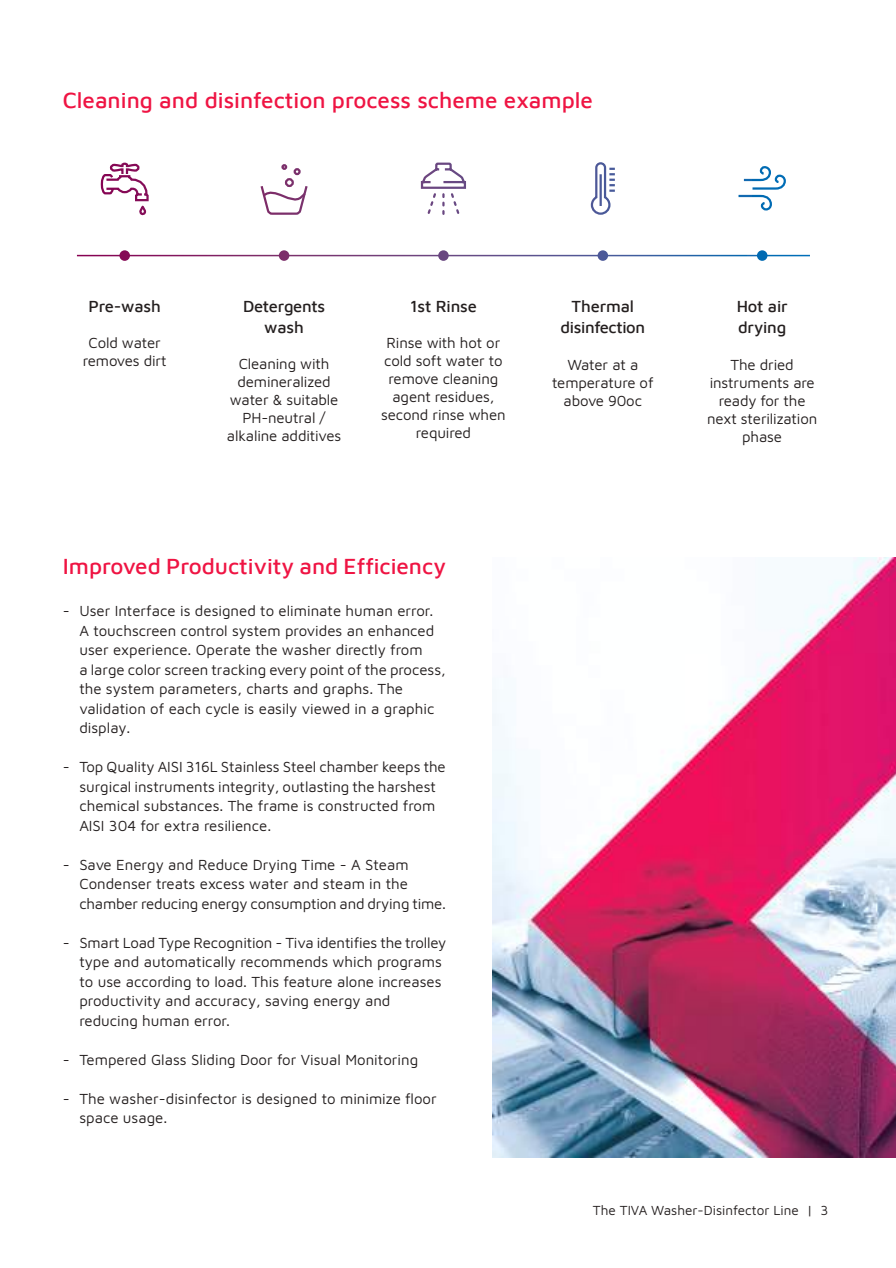
<style>
.page{position:relative;width:896px;height:1268px;background:#fff}
.page>*{position:absolute;margin:0;border:0;box-sizing:border-box;transform-origin:0 0}
.t1{font:500 22.5px "Maven Pro";color:#ef1443}
.t2{font:500 16.5px/21px "Maven Pro";letter-spacing:-.01em;color:#241f1f;text-align:center}
.t3{font:15px/19.5px "Maven Pro";color:#241f1f}
.t4{font:13.5px "Maven Pro";color:#241f1f}
</style>
<div class="page">
<img style="left:492px;top:558px;width:404px;height:599px">
<svg style="left:119px;top:250px;width:11px;height:11px"></svg>
<svg style="left:279px;top:250px;width:10px;height:11px"></svg>
<svg style="left:438px;top:250px;width:11px;height:11px"></svg>
<svg style="left:597px;top:250px;width:11px;height:11px"></svg>
<svg style="left:757px;top:250px;width:10px;height:11px"></svg>
<svg style="left:420px;top:162px;width:46px;height:53px"></svg>
<svg style="left:738px;top:166px;width:48px;height:45px"></svg>
<svg style="left:100px;top:162px;width:49px;height:54px"></svg>
<svg style="left:260px;top:164px;width:48px;height:51px"></svg>
<svg style="left:590px;top:162px;width:25px;height:53px"></svg>
<h1 class="t1" style="left:63px;top:85px;width:532px">Cleaning and disinfection process scheme example</h1>
<p class="t2" style="left:89px;top:294px;width:74px">Pre-wash</p>
<p class="t3" style="left:83px;top:333px;width:85px;line-height:18px;text-align:center">Cold water removes dirt</p>
<p class="t2" style="left:243px;top:294px;width:83px">Detergents wash</p>
<p class="t3" style="left:227px;top:354px;width:116px;line-height:18px;text-align:center">Cleaning with demineralized water &amp; suitable<br>PH-neutral / alkaline additives</p>
<p class="t2" style="left:410px;top:294px;width:68px">1st Rinse</p>
<p class="t3" style="left:381px;top:333px;width:126px;line-height:18px;text-align:center">Rinse with hot or cold soft water to remove cleaning agent residues, second rinse when required</p>
<h1 class="t1" style="left:63px;top:551px;width:385px">Improved Productivity and Efficiency</h1>
<p class="t3" style="left:79px;top:600px;width:368px;text-indent:-16px">- User Interface is designed to eliminate human error.<br>A touchscreen control system provides an enhanced user experience. Operate the washer directly from<br>a large color screen tracking every point of the process, the system parameters, charts and graphs. The validation of each cycle is easily viewed in a graphic display.</p>
<p class="t3" style="left:79px;top:756px;width:368px;text-indent:-16px">- Top Quality AISI 316L Stainless Steel chamber keeps the surgical instruments integrity, outlasting the harshest chemical substances. The frame is constructed from AISI 304 for extra resilience.</p>
<p class="t3" style="left:79px;top:854px;width:368px;text-indent:-16px">- Save Energy and Reduce Drying Time - A Steam<br>Condenser treats excess water and steam in the chamber reducing energy consumption and drying time.</p>
<p class="t3" style="left:79px;top:932px;width:368px;text-indent:-16px">- Smart Load Type Recognition - Tiva identifies the trolley type and automatically recommends which programs to use according to load. This feature alone increases productivity and accuracy, saving energy and reducing human error.</p>
<p class="t3" style="left:63px;top:1049px;width:357px">- Tempered Glass Sliding Door for Visual Monitoring</p>
<p class="t3" style="left:79px;top:1088px;width:359px;text-indent:-16px">- The washer-disinfector is designed to minimize floor space usage.</p>
<p class="t2" style="left:560px;top:294px;width:86px">Thermal disinfection</p>
<p class="t3" style="left:552px;top:355px;width:103px;line-height:18px;text-align:center">Water at a temperature of above 90oc</p>
<p class="t2" style="left:737px;top:294px;width:53px;text-align:left">Hot air drying</p>
<p class="t3" style="left:707px;top:355px;width:112px;line-height:18px;text-align:center">The dried instruments are ready for the next sterilization phase</p>
<p class="t4" style="left:593px;top:1200px;width:237px">The TIVA Washer-Disinfector Line | 3</p>
</div>
